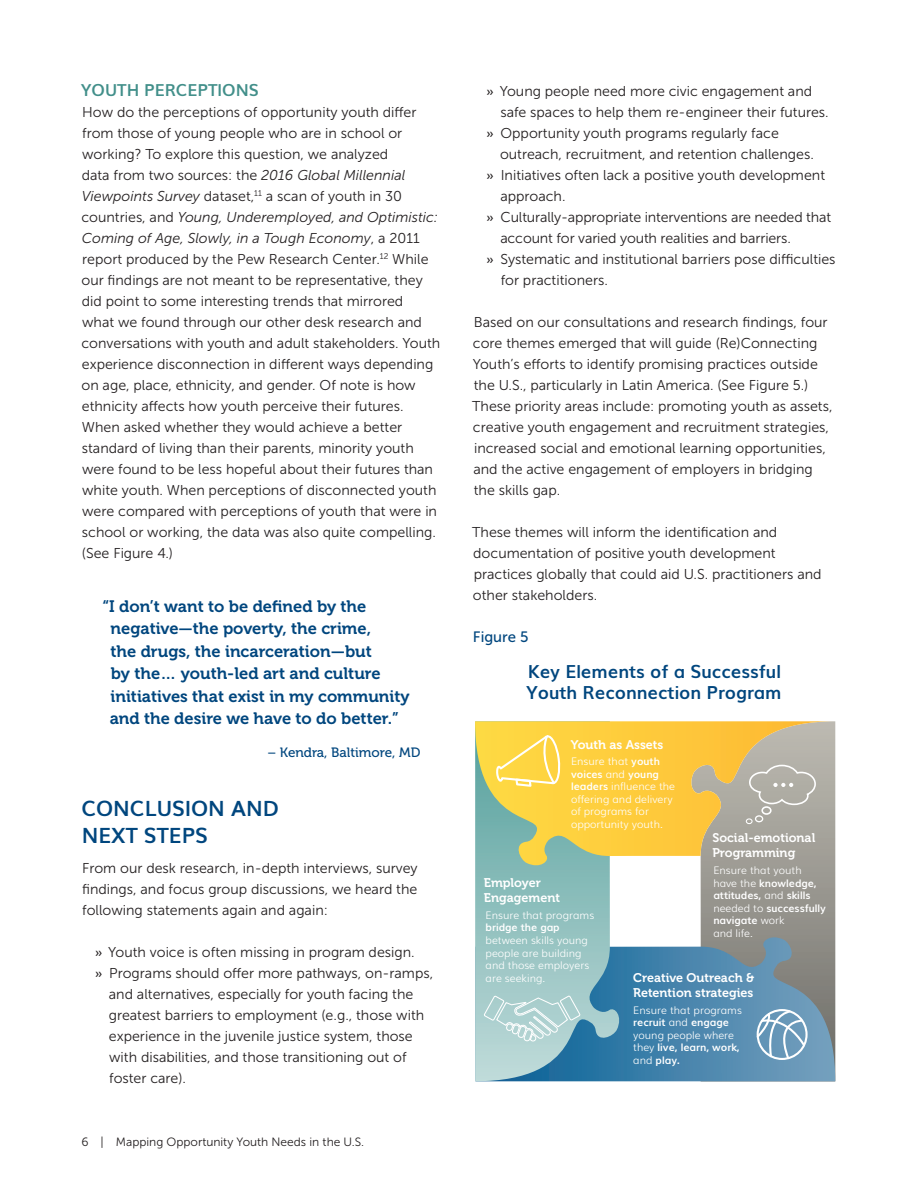
<style>
.page{position:relative;width:918px;height:1188px;background:#fff}
.page>*{position:absolute;margin:0;border:0;box-sizing:border-box;transform-origin:0 0}
.t1{font:700 21px/27px "Muli";color:#00467e}
.t2{font:700 18px/21px "Muli";color:#00467e}
.t3{font:16.5px/22.5px "Museo 700";color:#00467e}
.t4{font:700 16.5px "Muli";color:#428f8a}
.t5{font:15px "Museo Sans 500";color:#00467e}
.t6{font:14.25px/21px "Museo Sans 300";color:#231f20}
.t7{font:13.5px "Museo 500";color:#00467e}
.t8{font:12.6px/15px "Museo 700";color:#fff}
.t9{font:12px "Museo Sans 300";color:#231f20}
.t10{font:300 10.5px/12.6px "Muli";color:#fff}
.t11{font:700 10.5px/12.6px "Muli";color:#fff}
.s1{font-style:italic}
.s2{font-family:"Muli"}
.s3{font-weight:700}
.s4{font-weight:300}
</style>
<div class="page">
<div style="left:700px;top:870px;width:135px;height:67px;background:#96948d"></div>
<svg style="left:623px;top:937px;width:212px;height:144px;background:#5a8aa9"></svg>
<svg style="left:475px;top:870px;width:148px;height:211px;background:#87b7bf"></svg>
<svg style="left:475px;top:721px;width:360px;height:149px;background:#d6c06c"></svg>
<svg style="left:495px;top:732px;width:65px;height:56px;background:#fedb5c"></svg>
<svg style="left:483px;top:995px;width:98px;height:48px;background:#b2d2d3"></svg>
<div style="left:761px;top:806px;width:11px;height:9px;border:2px solid #fff;border-radius:50%"></div>
<div style="left:755px;top:815px;width:8px;height:7px;border:1px solid #fff;border-radius:50%"></div>
<div style="left:746px;top:818px;width:7px;height:6px;border:1px solid #fff;border-radius:50%"></div>
<svg style="left:748px;top:764px;width:69px;height:42px;background:#b8b6ae"></svg>
<svg style="left:704px;top:946px;width:49px;height:12px"></svg>
<svg style="left:794px;top:985px;width:12px;height:13px"></svg>
<svg style="left:755px;top:1004px;width:81px;height:73px;background:#7ca2bc"></svg>
<p class="t4" style="left:81px;top:77px;width:179px">YOUTH PERCEPTIONS</p>
<p class="t6" style="left:81px;top:102px;width:360px">How do the perceptions of opportunity youth differ from those of young people who are in school or working? To explore this question, we analyzed<br>data from two sources: the <span class="s1">2016 Global Millennial Viewpoints Survey</span> dataset,<sup>11</sup> a scan of youth in 30 countries, and <span class="s1">Young, Underemployed, and Optimistic:<br>Coming of Age, Slowly, in a Tough Economy</span>, a 2011 report produced by the Pew Research Center.<sup>12</sup> While our findings are not meant to be representative, they did point to some interesting trends that mirrored<br>what we found through our other desk research and conversations with youth and adult stakeholders. Youth experience disconnection in different ways depending on age, place, ethnicity, and gender. Of note is how ethnicity affects how youth perceive their futures.<br>When asked whether they would achieve a better standard of living than their parents, minority youth were found to be less hopeful about their futures than white youth. When perceptions of disconnected youth were compared with perceptions of youth that were in school or working, the data was also quite compelling. (See Figure 4.)</p>
<p class="t3" style="left:110px;top:595px;width:301px;text-indent:-7px">“I don’t want to be defined by the negative—the poverty, the crime,<br>the drugs, the incarceration—but<br>by the… youth-led art and culture initiatives that exist in my community and the desire we have to do better.”</p>
<p class="t7" style="left:267px;top:745px;width:154px">– Kendra, Baltimore, MD</p>
<h1 class="t1" style="left:81px;top:794px;width:199px">CONCLUSION AND<br>NEXT STEPS</h1>
<p class="t6" style="left:82px;top:858px;width:337px;text-align:justify">From our desk research, in-depth interviews, survey findings, and focus group discussions, we heard the following statements again and again:</p>
<p class="t6" style="left:95px;top:942px;width:322px"><span class="s2">»</span> Youth voice is often missing in program design.</p>
<p class="t6" style="left:95px;top:963px;width:340px"><span class="s2">»</span> Programs should offer more pathways, on-ramps,</p>
<p class="t6" style="left:109px;top:984px;width:306px">and alternatives, especially for youth facing the</p>
<p class="t6" style="left:109px;top:1005px;width:317px">greatest barriers to employment (e.g., those with</p>
<p class="t6" style="left:109px;top:1026px;width:306px">experience in the juvenile justice system, those</p>
<p class="t6" style="left:109px;top:1047px;width:299px">with disabilities, and those transitioning out of</p>
<p class="t6" style="left:109px;top:1068px;width:78px">foster care).</p>
<p class="t9" style="left:81px;top:1135px;width:284px">6 | Mapping Opportunity Youth Needs in the U.S.</p>
<p class="t6" style="left:486px;top:81px;width:327px"><span class="s2">»</span> Young people need more civic engagement and</p>
<p class="t6" style="left:500px;top:102px;width:330px">safe spaces to help them re-engineer their futures.</p>
<p class="t6" style="left:486px;top:123px;width:294px"><span class="s2">»</span> Opportunity youth programs regularly face</p>
<p class="t6" style="left:500px;top:144px;width:315px">outreach, recruitment, and retention challenges.</p>
<p class="t6" style="left:486px;top:165px;width:340px"><span class="s2">»</span> Initiatives often lack a positive youth development</p>
<p class="t6" style="left:500px;top:186px;width:67px">approach.</p>
<p class="t6" style="left:486px;top:207px;width:347px"><span class="s2">»</span> Culturally-appropriate interventions are needed that</p>
<p class="t6" style="left:500px;top:228px;width:292px">account for varied youth realities and barriers.</p>
<p class="t6" style="left:486px;top:249px;width:351px"><span class="s2">»</span> Systematic and institutional barriers pose difficulties</p>
<p class="t6" style="left:501px;top:270px;width:109px">for practitioners.</p>
<p class="t6" style="left:472px;top:312px;width:362px">Based on our consultations and research findings, four core themes emerged that will guide (Re)Connecting Youth’s efforts to identify promising practices outside the U.S., particularly in Latin America. (See Figure 5.)<br>These priority areas include: promoting youth as assets, creative youth engagement and recruitment strategies, increased social and emotional learning opportunities, and the active engagement of employers in bridging the skills gap.</p>
<p class="t6" style="left:472px;top:522px;width:351px">These themes will inform the identification and documentation of positive youth development practices globally that could aid U.S. practitioners and other stakeholders.</p>
<p class="t5" style="left:473px;top:629px;width:57px">Figure 5</p>
<p class="t2" style="left:527px;top:660px;width:256px">Key Elements of a Successful<br>Youth Reconnection Program</p>
<p class="t8" style="left:571px;top:738px;width:94px">Youth as Assets</p>
<p class="t10" style="left:571px;top:754px;width:106px">Ensure that <span class="s3">youth voices</span> and <span class="s3">young leaders</span> influence the offering and delivery of programs for opportunity youth.</p>
<p class="t8" style="left:712px;top:830px;width:104px">Social-emotional<br>Programming</p>
<p class="t8" style="left:484px;top:876px;width:78px">Employer<br>Engagement</p>
<p class="t10" style="left:486px;top:908px;width:110px">Ensure that programs</p>
<p class="t11" style="left:486px;top:921px;width:76px">bridge the gap</p>
<p class="t10" style="left:486px;top:933px;width:105px">between skills young people are building and those employers are seeking.</p>
<p class="t11" style="left:713px;top:863px;width:114px"><span class="s4">Ensure that youth have the</span> knowledge, attitudes, <span class="s4">and</span> skills <span class="s4">needed to</span> successfully navigate <span class="s4">work<br>and life.</span></p>
<p class="t8" style="left:633px;top:970px;width:123px">Creative Outreach &amp;<br>Retention strategies</p>
<p class="t10" style="left:633px;top:1003px;width:110px">Ensure that programs <span class="s3">recruit</span> and <span class="s3">engage </span>young people where they <span class="s3">live, learn, work, </span>and <span class="s3">play.</span></p>
</div>
